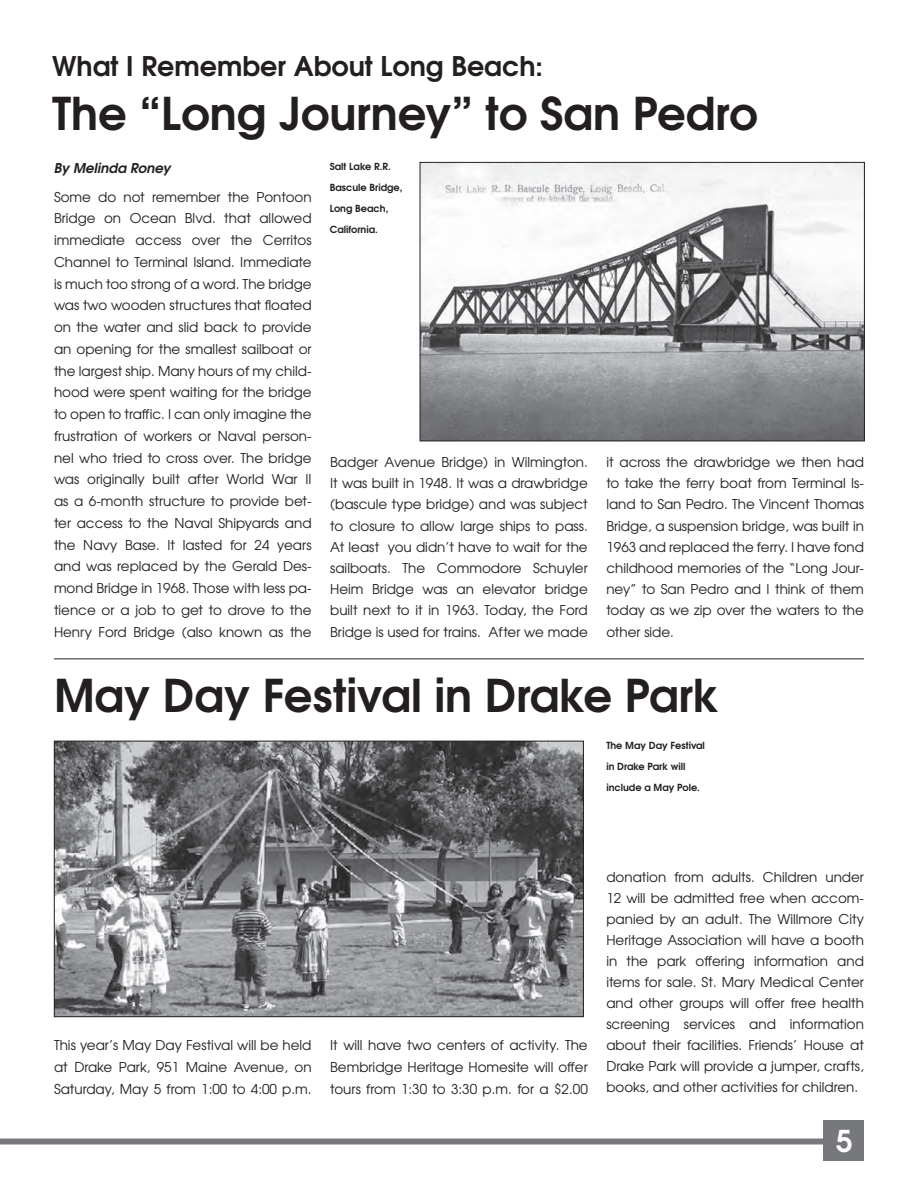
<style>
.page{position:relative;width:918px;height:1188px;background:#fff}
.page>*{position:absolute;margin:0;border:0;box-sizing:border-box;transform-origin:0 0}
.t1{font:700 45px "Te X Gyre Adventor";color:#231f20}
.t2{font:700 30px "Te X Gyre Adventor";color:#fff}
.t3{font:700 27px "Te X Gyre Adventor";color:#231f20}
.t4{font:13.5px/21.8px "Te X Gyre Adventor";color:#231f20;text-align:justify}
.t5{font:italic 700 13.5px "Te X Gyre Adventor";color:#231f20}
.t6{font:700 9.75px/21px "Te X Gyre Adventor";color:#231f20}
</style>
<div class="page">
<div style="left:0;top:1138px;width:856px;height:6px;background:#76787b"></div>
<div style="left:824px;top:1120px;width:40px;height:40px;background:#76787b"></div>
<img style="left:422px;top:164px;width:441px;height:275px">
<div style="left:420px;top:162px;width:445px;height:279px;border:1px solid #231f20"></div>
<img style="left:56px;top:743px;width:526px;height:272px">
<div style="left:54px;top:741px;width:530px;height:276px;border:1px solid #231f20"></div>
<hr style="left:54px;top:658px;width:810px;height:1px;background:#231f20">
<h3 class="t3" style="left:52px;top:43px;width:492px">What I Remember About Long Beach:</h3>
<h1 class="t1" style="left:52px;top:74px;width:707px">The “Long Journey” to San Pedro</h1>
<p class="t5" style="left:54px;top:156px;width:118px">By Melinda Roney</p>
<p class="t4" style="left:54px;top:185px;width:259px">Some do not remember the Pontoon Bridge on Ocean Blvd. that allowed immediate access over the Cerritos Channel to Terminal Island. Immediate is much too strong of a word. The bridge was two wooden structures that floated on the water and slid back to provide an opening for the smallest sailboat or the largest ship. Many hours of my child&shy;hood were spent waiting for the bridge to open to traffic. I can only imagine the frustration of workers or Naval person&shy;nel who tried to cross over. The bridge was originally built after World War II as a 6-month structure to provide bet&shy;ter access to the Naval Shipyards and the Navy Base. It lasted for 24 years and was replaced by the Gerald Des&shy;mond Bridge in 1968. Those with less pa&shy;tience or a job to get to drove to the Henry Ford Bridge (also known as the</p>
<p class="t6" style="left:330px;top:155px;width:74px">Salt Lake R.R.<br>Bascule Bridge,<br>Long Beach,<br>California.</p>
<p class="t4" style="left:330px;top:450px;width:259px;line-height:21.3px">Badger Avenue Bridge) in Wilmington.<br>It was built in 1948. It was a drawbridge (bascule type bridge) and was subject to closure to allow large ships to pass.<br>At least you didn’t have to wait for the sailboats. The Commodore Schuyler Heim Bridge was an elevator bridge built next to it in 1963. Today, the Ford Bridge is used for trains. After we made</p>
<p class="t4" style="left:606px;top:450px;width:259px;line-height:21.3px">it across the drawbridge we then had to take the ferry boat from Terminal Is&shy;land to San Pedro. The Vincent Thomas Bridge, a suspension bridge, was built in 1963 and replaced the ferry. I have fond childhood memories of the “Long Jour&shy;ney” to San Pedro and I think of them today as we zip over the waters to the other side.</p>
<h1 class="t1" style="left:54px;top:656px;width:667px">May Day Festival in Drake Park</h1>
<p class="t6" style="left:606px;top:734px;width:100px">The May Day Festival in Drake Park will include a May Pole.</p>
<p class="t4" style="left:54px;top:1034px;width:259px">This year’s May Day Festival will be held at Drake Park, 951 Maine Avenue, on Saturday, May 5 from 1:00 to 4:00 p.m.</p>
<p class="t4" style="left:330px;top:1034px;width:259px">It will have two centers of activity. The Bembridge Heritage Homesite will offer tours from 1:30 to 3:30 p.m. for a $2.00</p>
<p class="t4" style="left:606px;top:866px;width:259px;line-height:21px">donation from adults. Children under 12 will be admitted free when accom&shy;panied by an adult. The Willmore City Heritage Association will have a booth in the park offering information and items for sale. St. Mary Medical Center and other groups will offer free health screening services and information about their facilities. Friends’ House at Drake Park will provide a jumper, crafts, books, and other activities for children.</p>
<h2 class="t2" style="left:836px;top:1115px;width:18px">5</h2>
</div>
